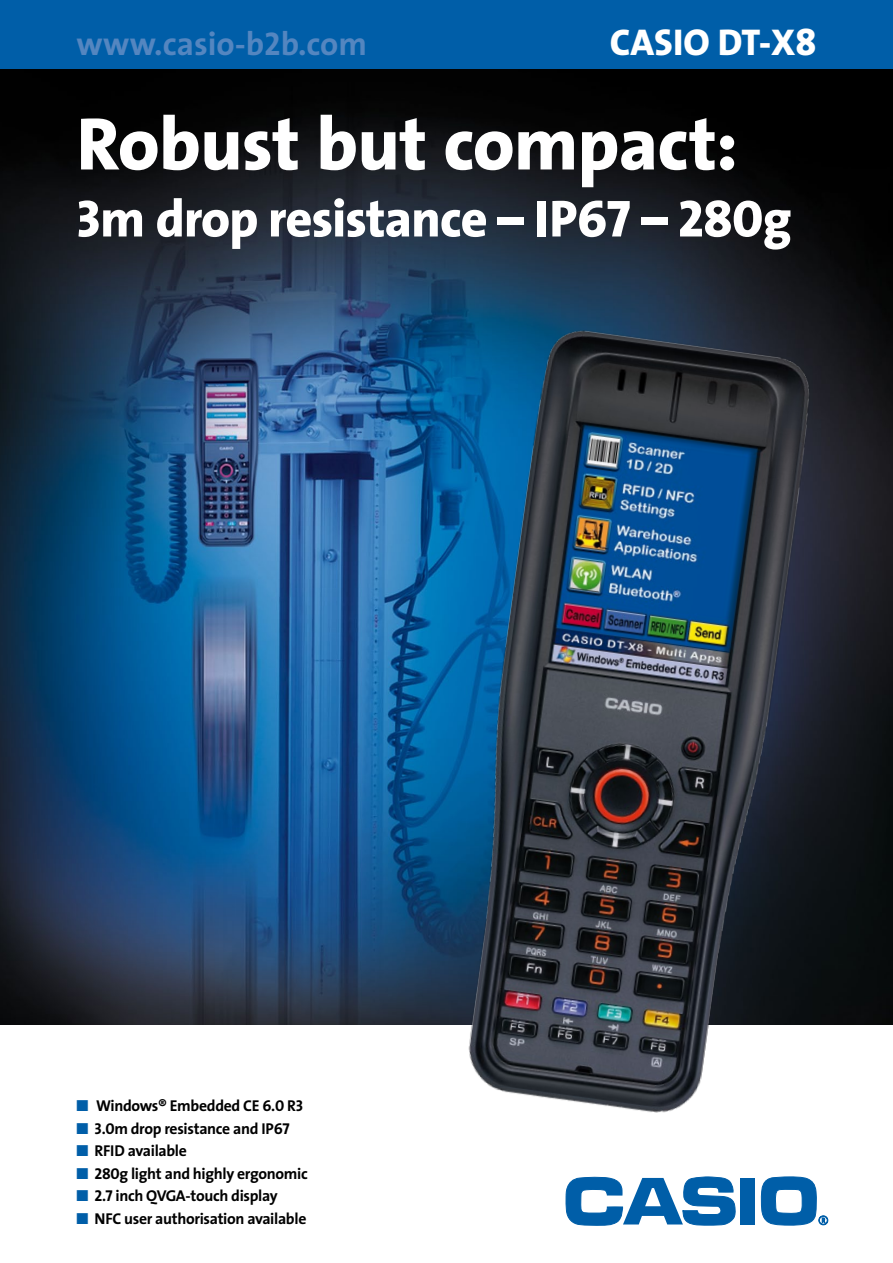
<style>
.page{position:relative;width:893px;height:1263px;background:#fff}
.page>*{position:absolute;margin:0;border:0;box-sizing:border-box;transform-origin:0 0}
.t1{font:800 75px "The Sans";letter-spacing:-.01em;color:#fff}
.t2{font:800 52.5px "The Sans";letter-spacing:-.02em;color:#fff}
.t3{font:800 37.5px "The Sans";color:#fff}
.t4{font:700 33px "The Sans";color:#5486c0}
.t5{font:700 15.75px "The Sans";letter-spacing:-.02em;color:#000}
.s1{font-family:"The Sans Bold Caps";font-weight:400}
.s2{font-family:"The Sans Extra Bold Caps";font-weight:400}
.s3{color:#005ea8}
</style>
<div class="page">
<img style="left:0;top:68px;width:893px;height:957px">
<svg style="left:565px;top:1176px;width:171px;height:50px"></svg>
<div style="left:740px;top:1178px;width:15px;height:46px;background:#005ea8"></div>
<svg style="left:761px;top:1176px;width:67px;height:49px"></svg>
<img style="left:436px;top:314px;width:396px;height:799px">
<div style="left:0;top:0;width:893px;height:68px;background:#005ea8"></div>
<h3 class="t4" style="left:77px;top:17px;width:292px">www.casio-b<span class="s1">2</span>b.com</h3>
<h3 class="t3" style="left:610px;top:11px;width:208px">CASIO DT-X8</h3>
<h1 class="t1" style="left:77px;top:81px;width:663px">Robust but compact:</h1>
<h2 class="t2" style="left:77px;top:175px;width:717px"><span class="s2">3</span>m drop resistance – IP<span class="s2">67</span> – <span class="s2">280</span>g</h2>
<p class="t5" style="left:77px;top:1093px;width:228px"><span class="s3">■</span> Windows® Embedded <span class="s1">CE 6.0 R3</span></p>
<p class="t5" style="left:77px;top:1115px;width:215px"><span class="s3">■</span> <span class="s1">3.0</span>m drop resistance and IP<span class="s1">67</span></p>
<p class="t5" style="left:77px;top:1138px;width:112px"><span class="s3">■</span> RFID available</p>
<p class="t5" style="left:77px;top:1160px;width:233px"><span class="s3">■</span> <span class="s1">280</span>g light and highly ergonomic</p>
<p class="t5" style="left:77px;top:1183px;width:203px"><span class="s3">■</span> <span class="s1">2.7</span> inch QVGA-touch display</p>
<p class="t5" style="left:77px;top:1205px;width:231px"><span class="s3">■</span> NFC user authorisation available</p>
</div>
